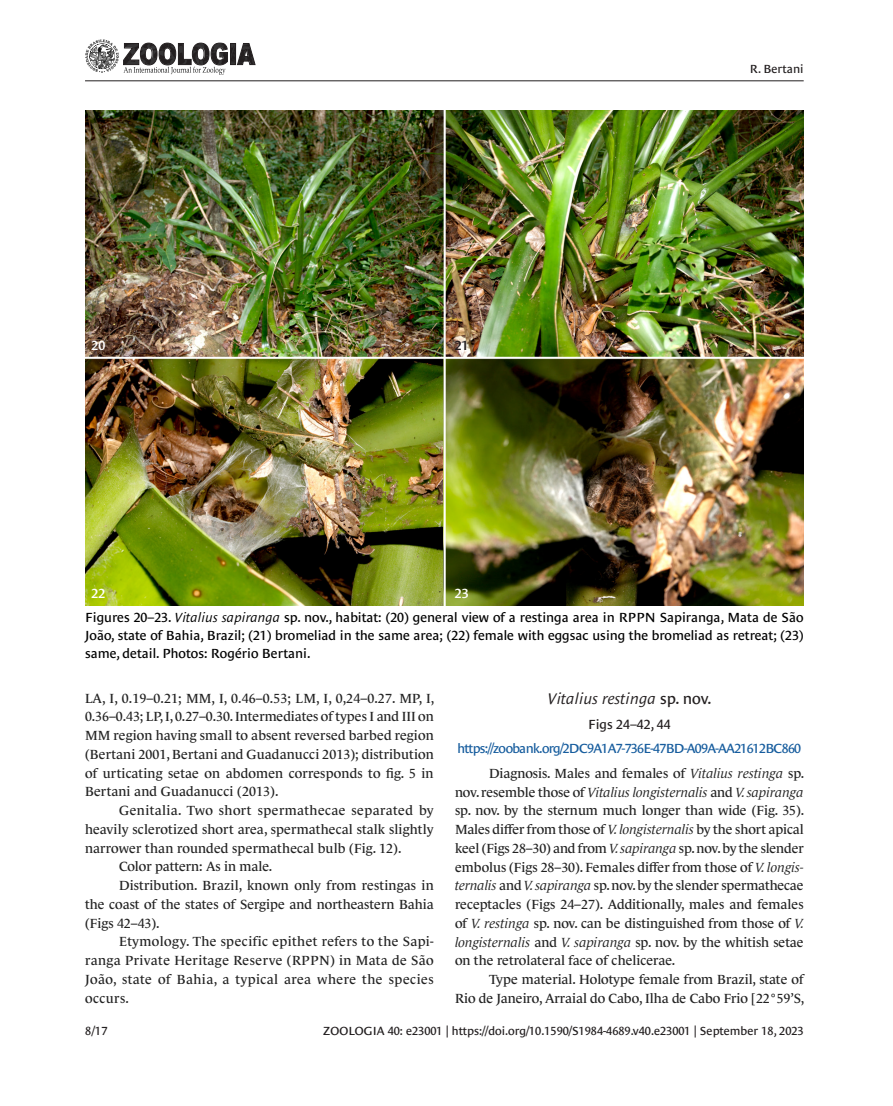
<style>
.page{position:relative;width:893px;height:1106px;background:#fff}
.page>*{position:absolute;margin:0;border:0;box-sizing:border-box;transform-origin:0 0}
.TT_-_Title{font:italic 15.75px "Le Monde Sans Std";color:#231f20}
.t1{font:13.5px/18.8px "Le Monde Journal Std";color:#222;text-align:justify}
.Figure_caption{font:13.5px/18px "Le Monde Sans Std";color:#000;text-align:justify}
.TT_-_LSID{font:13.5px "Le Monde Sans Std";letter-spacing:-.05em;color:#175d9e}
.TT_-_figs_citation{font:13.5px "Le Monde Sans Std";color:#231f20}
.t2{font:600 13.5px "Le Monde Sans Std";color:#fff}
.t3{font:600 13.5px "Le Monde Sans Std";color:#231f20}
.t4{font:12px "Le Monde Sans Std";color:#231f20}
.s1{font-style:italic}
.s2{font-style:normal}
</style>
<div class="page">
<img style="left:85px;top:111px;width:719px;height:494px">
<hr style="left:85px;top:80px;width:719px;height:1px;background:#231f20">
<svg style="left:85px;top:39px;width:170px;height:36px"></svg>
<p class="t2" style="left:91px;top:338px;width:15px">20</p>
<p class="t3" style="left:455px;top:338px;width:15px">21</p>
<p class="t2" style="left:91px;top:585px;width:15px">22</p>
<p class="t2" style="left:455px;top:585px;width:15px">23</p>
<p class="t4" style="left:750px;top:62px;width:55px">R. Bertani</p>
<p class="Figure_caption" style="left:85px;top:608px;width:720px">Figures 20–23. <span class="s1">Vitalius sapiranga</span> sp. nov., habitat: (20) general view of a restinga area in RPPN Sapiranga, Mata de São João, state of Bahia, Brazil; (21) bromeliad in the same area; (22) female with eggsac using the bromeliad as retreat; (23) same, detail. Photos: Rogério Bertani.</p>
<p class="t1" style="left:85px;top:688px;width:351px">LA, I, 0.19–0.21; MM, I, 0.46–0.53; LM, I, 0,24–0.27. MP, I, 0.36–0.43; LP, I, 0.27–0.30. Intermediates of types I and III on MM region having small to absent reversed barbed region (Bertani 2001, Bertani and Guadanucci 2013); distribution of urticating setae on abdomen corresponds to fig. 5 in Bertani and Guadanucci (2013).</p>
<p class="t1" style="left:85px;top:801px;width:350px;text-indent:34px">Genitalia. Two short spermathecae separated by heavily sclerotized short area, spermathecal stalk slightly narrower than rounded spermathecal bulb (Fig. 12).</p>
<p class="t1" style="left:119px;top:857px;width:155px">Color pattern: As in male.</p>
<p class="t1" style="left:85px;top:876px;width:350px;text-indent:34px">Distribution. Brazil, known only from restingas in the coast of the states of Sergipe and northeastern Bahia (Figs 42–43).</p>
<p class="t1" style="left:85px;top:932px;width:350px;text-indent:34px">Etymology. The specific epithet refers to the Sapi&shy;ranga Private Heritage Reserve (RPPN) in Mata de São João, state of Bahia, a typical area where the species occurs.</p>
<p class="TT_-_Title" style="left:548px;top:690px;width:165px">Vitalius restinga <span class="s2">sp. nov.</span></p>
<p class="TT_-_figs_citation" style="left:588px;top:716px;width:84px">Figs 24–42, 44</p>
<p class="TT_-_LSID" style="left:458px;top:740px;width:345px">https://zoobank.org/2DC9A1A7-736E-47BD-A09A-AA21612BC860</p>
<p class="t1" style="left:455px;top:763px;width:351px;text-indent:34px">Diagnosis. Males and females of <span class="s1">Vitalius restinga</span> sp. nov. resemble those of <span class="s1">Vitalius longisternalis</span> and <span class="s1">V. sapiranga </span>sp. nov. by the sternum much longer than wide (Fig. 35).<br>Males differ from those of <span class="s1">V. longisternalis</span> by the short apical keel (Figs 28–30) and from <span class="s1">V. sapiranga</span> sp. nov. by the slender embolus (Figs 28–30). Females differ from those of <span class="s1">V. longis&shy;ternalis</span> and <span class="s1">V. sapiranga</span> sp. nov. by the slender spermathecae receptacles (Figs 24–27). Additionally, males and females of <span class="s1">V. restinga</span> sp. nov. can be distinguished from those of <span class="s1">V. longisternalis</span> and <span class="s1">V. sapiranga</span> sp. nov. by the whitish setae on the retrolateral face of chelicerae.</p>
<p class="t1" style="left:455px;top:970px;width:351px;text-align:right">Type material. Holotype female from Brazil, state of<br>Rio de Janeiro, Arraial do Cabo, Ilha de Cabo Frio [22°59’S,</p>
<p class="t4" style="left:85px;top:1023px;width:24px">8/17</p>
<p class="t4" style="left:323px;top:1023px;width:482px">ZOOLOGIA 40: e23001 | https://doi.org/10.1590/S1984-4689.v40.e23001 | September 18, 2023</p>
</div>
